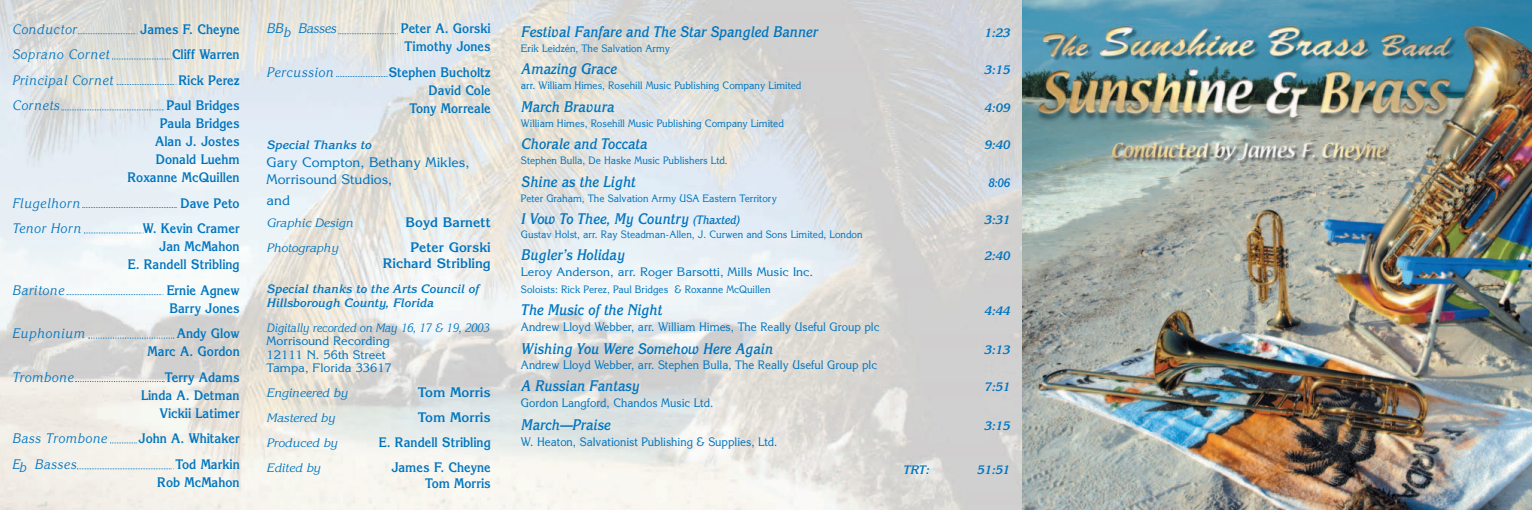
<style>
.page{position:relative;width:1532px;height:510px;background:#fff}
.page>*{position:absolute;margin:0;border:0;box-sizing:border-box;transform-origin:0 0}
.t1{font:italic 700 15px "Korinna";color:#0075bf;scale:.85 1}
.t2{font:700 13.5px/18px "Korinna";color:#0075bf;text-align:right;scale:.9 1}
.t3{font:italic 13.5px "Korinna";letter-spacing:.055em;color:#0075bf;scale:.9 1}
.t4{font:700 13.5px/16px "Korinna";color:#0075bf;text-align:right}
.t5{font:13.5px/16.2px "Korinna";color:#0075bf}
.t6{font:italic 13.5px "Korinna";color:#0075bf;scale:.9 1}
.t7{font:12px "Korinna";color:#0075bf;scale:.9 1}
.t8{font:italic 700 12px/13.5px "Korinna";color:#0075bf}
.t9{font:12px/13.5px "Korinna";color:#0075bf}
.t10{font:italic 12px "Korinna";color:#0075bf}
.t11{font:italic 12px "Korinna";color:#0075bf;scale:.9 1}
.t12{font:italic 700 12px "Korinna";color:#0075bf;scale:.85 1}
.t13{font:10.5px "Korinna";color:#0075bf;scale:.9 1}
.s1{font-size:12px}
</style>
<div class="page">
<img style="left:1021px;top:0;width:511px;height:510px">
<img style="left:0;top:0;width:1021px;height:510px">
<svg style="left:112px;top:59px;width:60px;height:1px"></svg>
<svg style="left:117px;top:84px;width:60px;height:1px"></svg>
<svg style="left:62px;top:110px;width:102px;height:1px"></svg>
<svg style="left:82px;top:207px;width:95px;height:1px"></svg>
<svg style="left:84px;top:233px;width:60px;height:1px"></svg>
<svg style="left:67px;top:294px;width:97px;height:1px"></svg>
<svg style="left:88px;top:338px;width:86px;height:1px"></svg>
<svg style="left:75px;top:381px;width:89px;height:1px"></svg>
<svg style="left:110px;top:443px;width:27px;height:1px"></svg>
<svg style="left:77px;top:468px;width:97px;height:1px"></svg>
<svg style="left:338px;top:33px;width:60px;height:1px"></svg>
<svg style="left:336px;top:76px;width:52px;height:1px"></svg>
<svg style="left:78px;top:33px;width:60px;height:1px"></svg>
<p class="t3" style="left:12px;top:24px;width:73px">Conductor</p>
<p class="t2" style="left:140px;top:21px;width:112px">James F. Cheyne</p>
<p class="t3" style="left:12px;top:49px;width:109px">Soprano Cornet</p>
<p class="t2" style="left:172px;top:47px;width:77px">Cliff Warren</p>
<p class="t3" style="left:12px;top:75px;width:113px">Principal Cornet</p>
<p class="t2" style="left:178px;top:72px;width:70px">Rick Perez</p>
<p class="t3" style="left:12px;top:100px;width:54px">Cornets</p>
<p class="t2" style="left:127px;top:98px;width:126px">Paul Bridges<br>Paula Bridges<br>Alan J. Jostes<br>Donald Luehm<br>Roxanne McQuillen</p>
<p class="t3" style="left:12px;top:198px;width:77px">Flugelhorn</p>
<p class="t2" style="left:180px;top:195px;width:67px">Dave Peto</p>
<p class="t3" style="left:12px;top:223px;width:78px">Tenor Horn</p>
<p class="t2" style="left:128px;top:221px;width:126px">W. Kevin Cramer<br>Jan McMahon<br>E. Randell Stribling</p>
<p class="t3" style="left:12px;top:285px;width:59px">Baritone</p>
<p class="t2" style="left:167px;top:282px;width:83px;text-align:left">Ernie Agnew<br>Barry Jones</p>
<p class="t3" style="left:12px;top:328px;width:82px">Euphonium</p>
<p class="t2" style="left:148px;top:326px;width:104px">Andy Glow<br>Marc A. Gordon</p>
<p class="t3" style="left:12px;top:372px;width:69px">Trombone</p>
<p class="t2" style="left:141px;top:369px;width:111px">Terry Adams<br>Linda A. Detman<br>Vickii Latimer</p>
<p class="t3" style="left:12px;top:433px;width:107px">Bass Trombone</p>
<p class="t2" style="left:139px;top:431px;width:114px">John A. Whitaker</p>
<p class="t3" style="left:12px;top:459px;width:73px">Eb Basses</p>
<p class="t2" style="left:157px;top:456px;width:93px">Tod Markin<br>Rob McMahon</p>
<p class="t6" style="left:267px;top:24px;width:79px">BBb Basses</p>
<p class="t2" style="left:401px;top:21px;width:101px;text-align:left">Peter A. Gorski<br>Timothy Jones</p>
<p class="t3" style="left:267px;top:67px;width:75px">Percussion</p>
<p class="t2" style="left:388px;top:65px;width:115px">Stephen Bucholtz<br>David Cole<br>Tony Morreale</p>
<p class="t8" style="left:267px;top:139px;width:106px">Special Thanks to</p>
<p class="t5" style="left:267px;top:156px;width:204px">Gary Compton, Bethany Mikles,<br>Morrisound Studios,</p>
<p class="t5" style="left:267px;top:193px;width:25px">and</p>
<p class="t10" style="left:267px;top:218px;width:88px">Graphic Design</p>
<p class="t4" style="left:405px;top:215px;width:87px">Boyd Barnett</p>
<p class="t10" style="left:267px;top:243px;width:73px">Photography</p>
<p class="t4" style="left:383px;top:240px;width:109px">Peter Gorski<br>Richard Stribling</p>
<p class="t8" style="left:267px;top:283px;width:213px">Special thanks to the Arts Council of<br>Hillsborough County, Florida</p>
<p class="t11" style="left:267px;top:323px;width:249px">Digitally recorded on May 16, 17 &amp; 19, 2003</p>
<p class="t9" style="left:267px;top:335px;width:127px">Morrisound Recording<br>12111 N. 56th Street<br>Tampa, Florida 33617</p>
<p class="t10" style="left:267px;top:388px;width:83px">Engineered by</p>
<p class="t4" style="left:418px;top:386px;width:75px">Tom Morris</p>
<p class="t10" style="left:267px;top:413px;width:70px">Mastered by</p>
<p class="t4" style="left:418px;top:411px;width:75px">Tom Morris</p>
<p class="t10" style="left:267px;top:438px;width:73px">Produced by</p>
<p class="t2" style="left:379px;top:434px;width:126px">E. Randell Stribling</p>
<p class="t10" style="left:267px;top:463px;width:56px">Edited by</p>
<p class="t2" style="left:391px;top:460px;width:112px;line-height:16px">James F. Cheyne<br>Tom Morris</p>
<p class="t1" style="left:521px;top:26px;width:350px">Festival Fanfare and The Star Spangled Banner</p>
<p class="t8" style="left:984px;top:27px;width:27px">1:23</p>
<p class="t13" style="left:521px;top:44px;width:167px">Erik Leidzén, The Salvation Army</p>
<p class="t1" style="left:521px;top:63px;width:114px">Amazing Grace</p>
<p class="t8" style="left:984px;top:64px;width:27px">3:15</p>
<p class="t13" style="left:521px;top:81px;width:313px">arr. William Himes, Rosehill Music Publishing Company Limited</p>
<p class="t1" style="left:521px;top:101px;width:111px">March Bravura</p>
<p class="t8" style="left:984px;top:102px;width:27px">4:09</p>
<p class="t13" style="left:521px;top:119px;width:293px">William Himes, Rosehill Music Publishing Company Limited</p>
<p class="t1" style="left:521px;top:138px;width:150px">Chorale and Toccata</p>
<p class="t8" style="left:984px;top:139px;width:27px">9:40</p>
<p class="t13" style="left:521px;top:156px;width:231px">Stephen Bulla, De Haske Music Publishers Ltd.</p>
<p class="t1" style="left:521px;top:176px;width:136px">Shine as the Light</p>
<p class="t12" style="left:988px;top:178px;width:27px">8:06</p>
<p class="t13" style="left:521px;top:194px;width:286px">Peter Graham, The Salvation Army USA Eastern Territory</p>
<p class="t1" style="left:521px;top:213px;width:259px">I Vow To Thee, My Country <span class="s1">(Thaxted)</span></p>
<p class="t8" style="left:984px;top:214px;width:27px">3:31</p>
<p class="t13" style="left:521px;top:230px;width:381px">Gustav Holst, arr. Ray Steadman-Allen, J. Curwen and Sons Limited, London</p>
<p class="t1" style="left:521px;top:249px;width:123px">Bugler’s Holiday</p>
<p class="t8" style="left:984px;top:250px;width:27px">2:40</p>
<p class="t9" style="left:521px;top:266px;width:294px">Leroy Anderson, arr. Roger Barsotti, Mills Music Inc.</p>
<p class="t13" style="left:521px;top:285px;width:279px">Soloists: Rick Perez, Paul Bridges &amp; Roxanne McQuillen</p>
<p class="t1" style="left:521px;top:304px;width:167px">The Music of the Night</p>
<p class="t8" style="left:984px;top:305px;width:27px">4:44</p>
<p class="t7" style="left:521px;top:322px;width:400px">Andrew Lloyd Webber, arr. William Himes, The Really Useful Group plc</p>
<p class="t1" style="left:521px;top:343px;width:297px">Wishing You Were Somehow Here Again</p>
<p class="t8" style="left:984px;top:344px;width:27px">3:13</p>
<p class="t7" style="left:521px;top:360px;width:397px">Andrew Lloyd Webber, arr. Stephen Bulla, The Really Useful Group plc</p>
<p class="t1" style="left:521px;top:381px;width:140px">A Russian Fantasy</p>
<p class="t8" style="left:984px;top:382px;width:27px">7:51</p>
<p class="t7" style="left:521px;top:399px;width:215px">Gordon Langford, Chandos Music Ltd.</p>
<p class="t1" style="left:521px;top:419px;width:106px">March—Praise</p>
<p class="t8" style="left:984px;top:420px;width:27px">3:15</p>
<p class="t7" style="left:521px;top:437px;width:286px">W. Heaton, Salvationist Publishing &amp; Supplies, Ltd.</p>
<p class="t8" style="left:903px;top:465px;width:28px">TRT:</p>
<p class="t8" style="left:977px;top:465px;width:34px">51:51</p>
</div>
